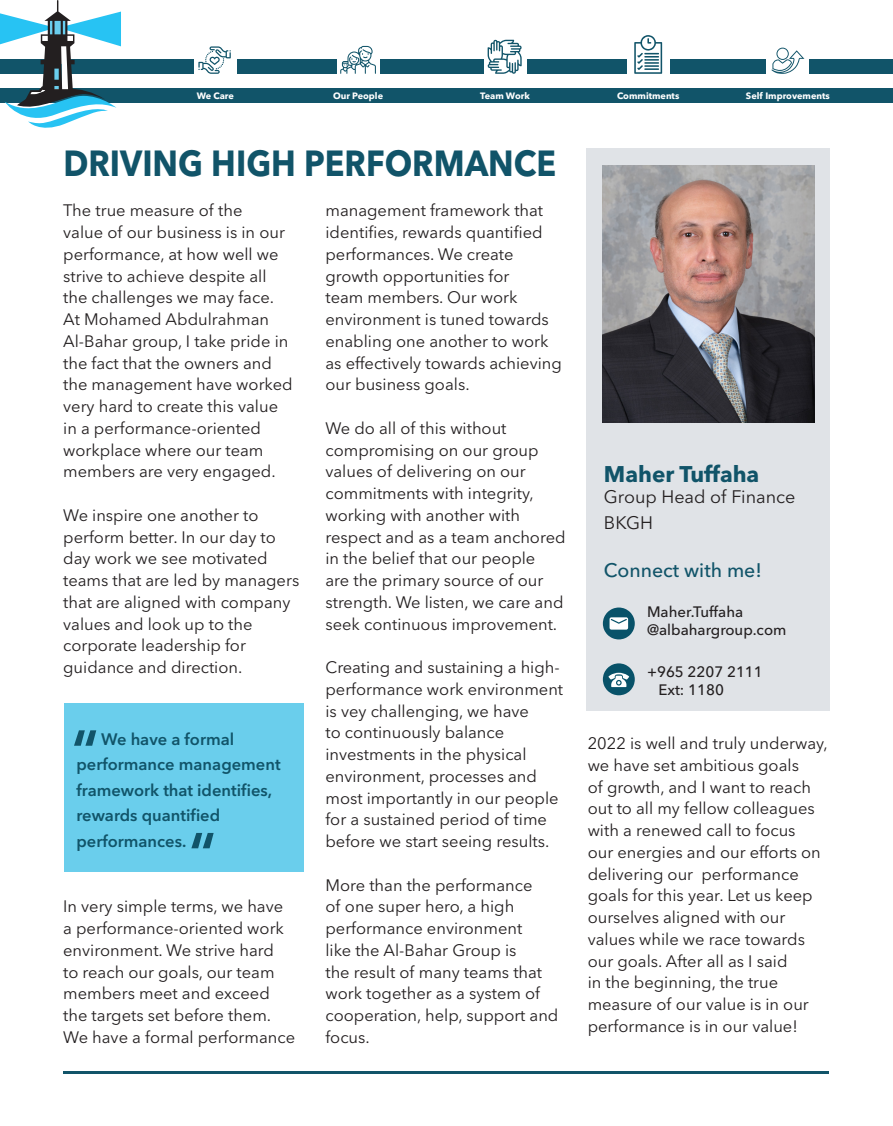
<style>
.page{position:relative;width:893px;height:1126px;background:#fff}
.page>*{position:absolute;margin:0;border:0;box-sizing:border-box;transform-origin:0 0}
.Sub_Heading{font:700 36px "Avenir Next";color:#115469;scale:.9 1}
.Heading{font:700 22.5px "Avenir Next";color:#115469}
.Heading-2{font:500 19.5px "Avenir Next";color:#115469}
.Heading-3{font:18px/25.7px "Avenir Next";color:#231f20}
.Body_Copy{font:16.5px/21.8px "Avenir Next";color:#231f20}
.Body_Copy-2{font:600 16.5px/25.5px "Avenir Next";color:#115469}
.Heading-4{font:500 15px/18px "Avenir Next";color:#231f20}
.Body_Copy-3{font:700 9.15px "Avenir Next";color:#fff}
</style>
<div class="page">
<div style="left:587px;top:148px;width:243px;height:563px;background:#e0e3e7"></div>
<img style="left:602px;top:166px;width:213px;height:257px">
<svg style="left:603px;top:663px;width:32px;height:32px"></svg>
<svg style="left:603px;top:607px;width:32px;height:32px"></svg>
<div style="left:64px;top:703px;width:239px;height:169px;background:#6aceec"></div>
<svg style="left:74px;top:730px;width:22px;height:16px"></svg>
<svg style="left:191px;top:833px;width:23px;height:15px"></svg>
<hr style="left:64px;top:1071px;width:765px;height:3px;background:#115469">
<div style="left:0;top:59px;width:893px;height:15px;background:#115469"></div>
<div style="left:0;top:88px;width:893px;height:14px;background:#115469"></div>
<div style="left:194px;top:38px;width:43px;height:43px;background:#fff"></div>
<div style="left:337px;top:38px;width:42px;height:43px;background:#fff"></div>
<div style="left:484px;top:38px;width:42px;height:43px;background:#fff"></div>
<div style="left:627px;top:38px;width:42px;height:43px;background:#fff"></div>
<div style="left:767px;top:38px;width:42px;height:43px;background:#fff"></div>
<svg style="left:487px;top:40px;width:35px;height:34px"></svg>
<svg style="left:634px;top:35px;width:28px;height:39px"></svg>
<svg style="left:198px;top:46px;width:33px;height:28px"></svg>
<svg style="left:340px;top:46px;width:36px;height:28px"></svg>
<svg style="left:771px;top:48px;width:33px;height:26px"></svg>
<svg style="left:0;top:0;width:121px;height:128px"></svg>
<p class="Body_Copy-3" style="left:197px;top:88px;width:39px">We Care</p>
<p class="Body_Copy-3" style="left:333px;top:88px;width:52px">Our People</p>
<p class="Body_Copy-3" style="left:480px;top:88px;width:51px">Team Work</p>
<p class="Body_Copy-3" style="left:617px;top:88px;width:64px">Commitments</p>
<p class="Body_Copy-3" style="left:746px;top:88px;width:85px">Self Improvements</p>
<p class="Sub_Heading" style="left:63px;top:133px;width:549px">DRIVING HIGH PERFORMANCE</p>
<p class="Body_Copy" style="left:63px;top:199px;width:231px">The true measure of the<br>value of our business is in our performance, at how well we strive to achieve despite all the challenges we may face.<br>At Mohamed Abdulrahman<br>Al-Bahar group, I take pride in the fact that the owners and the management have worked very hard to create this value in a performance-oriented workplace where our team members are very engaged.</p>
<p class="Body_Copy" style="left:63px;top:503px;width:238px">We inspire one another to perform better. In our day to day work we see motivated teams that are led by managers that are aligned with company values and look up to the corporate leadership for guidance and direction.</p>
<p class="Body_Copy-2" style="left:77px;top:726px;width:206px;text-indent:25px">We have a formal performance management framework that identifies, rewards quantified performances.</p>
<p class="Body_Copy" style="left:63px;top:895px;width:233px">In very simple terms, we have a performance-oriented work environment. We strive hard<br>to reach our goals, our team members meet and exceed the targets set before them.<br>We have a formal performance</p>
<p class="Body_Copy" style="left:325px;top:199px;width:238px">management framework that identifies, rewards quantified performances. We create growth opportunities for<br>team members. Our work environment is tuned towards enabling one another to work as effectively towards achieving our business goals.</p>
<p class="Body_Copy" style="left:325px;top:416px;width:242px">We do all of this without compromising on our group values of delivering on our commitments with integrity, working with another with respect and as a team anchored in the belief that our people<br>are the primary source of our strength. We listen, we care and seek continuous improvement.</p>
<p class="Body_Copy" style="left:325px;top:656px;width:239px">Creating and sustaining a high&shy;performance work environment is vey challenging, we have<br>to continuously balance investments in the physical environment, processes and most importantly in our people for a sustained period of time before we start seeing results.</p>
<p class="Body_Copy" style="left:325px;top:873px;width:235px">More than the performance<br>of one super hero, a high performance environment<br>like the Al-Bahar Group is<br>the result of many teams that work together as a system of cooperation, help, support and focus.</p>
<p class="Heading" style="left:604px;top:454px;width:157px">Maher Tuffaha</p>
<p class="Heading-3" style="left:604px;top:483px;width:193px">Group Head of Finance<br>BKGH</p>
<p class="Heading-2" style="left:604px;top:554px;width:160px">Connect with me!</p>
<p class="Heading-4" style="left:647px;top:603px;width:141px">Maher.Tuffaha @albahargroup.com</p>
<p class="Heading-4" style="left:658px;top:662px;width:106px;text-indent:-11px">+965 2207 2111<br>Ext: 1180</p>
<p class="Body_Copy" style="left:588px;top:732px;width:242px">2022 is well and truly underway, we have set ambitious goals<br>of growth, and I want to reach out to all my fellow colleagues with a renewed call to focus<br>our energies and our efforts on delivering our performance goals for this year. Let us keep ourselves aligned with our values while we race towards our goals. After all as I said<br>in the beginning, the true measure of our value is in our performance is in our value!</p>
</div>
